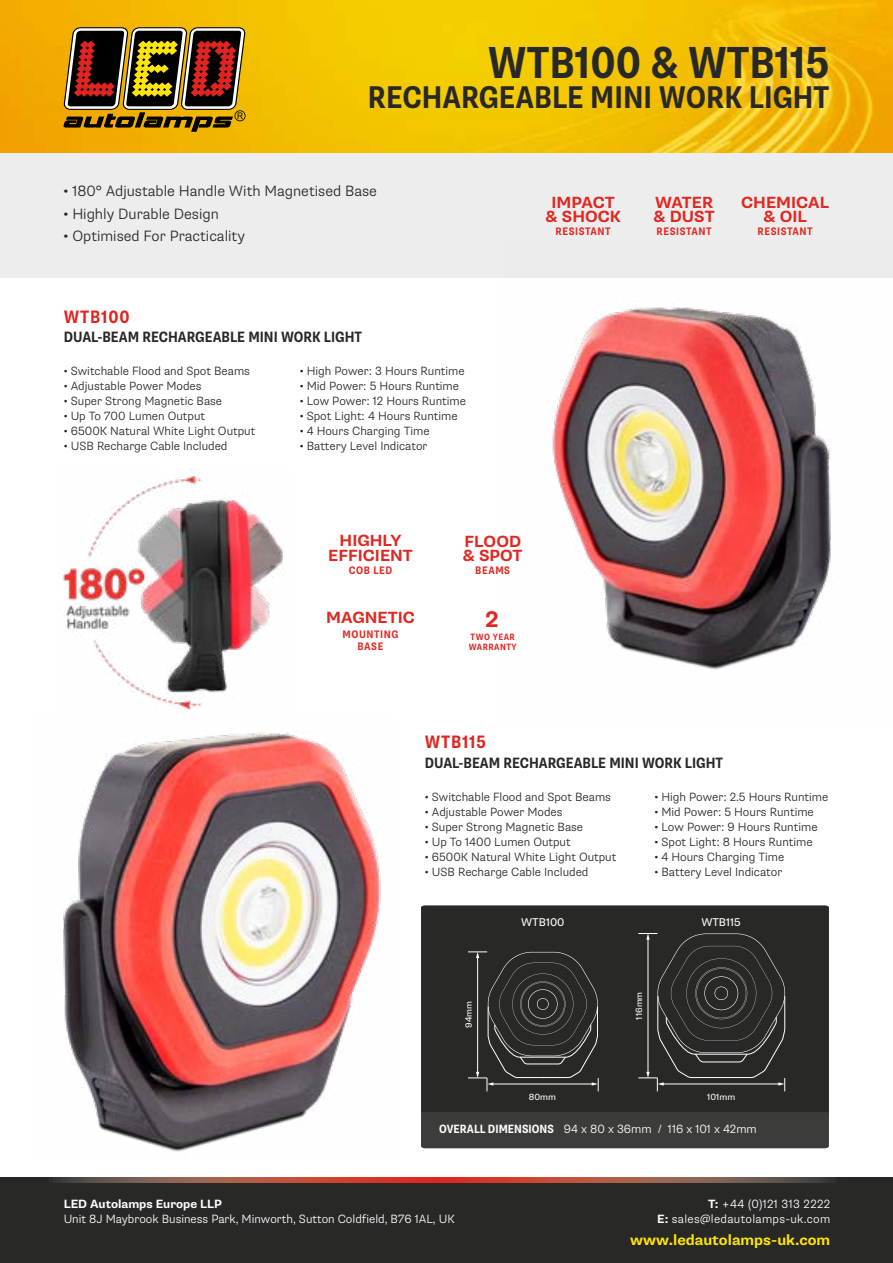
<style>
.page{position:relative;width:893px;height:1263px;background:#fff}
.page>*{position:absolute;margin:0;border:0;box-sizing:border-box;transform-origin:0 0}
.t1{font:700 condensed 45px "Supria Sans";color:#282827}
.t2{font:700 condensed 31.5px "Supria Sans";color:#282827}
.t3{font:700 22.65px "Supria Sans";color:#e02821}
.t4{font:700 condensed 18px "Supria Sans";letter-spacing:.05em;color:#e12420}
.t5{font:700 16.2px/14.2px "Supria Sans";color:#e02821;text-align:center}
.t6{font:300 15px "Supria Sans";color:#282827}
.t7{font:700 condensed 15px "Supria Sans";color:#282827}
.t8{font:700 15px "Supria Sans";color:#fde507}
.t9{font:300 12px "Supria Sans";color:#282827}
.t10{font:300 12px "Supria Sans";color:#fff}
.t11{font:300 12px/14.4px "Supria Sans";letter-spacing:.025em;color:#fff;text-align:right}
.t12{font:700 12px "Supria Sans";color:#fff}
.t13{font:11.25px "Supria Sans";color:#fff}
.t14{font:700 condensed 10.95px/12px "Supria Sans";letter-spacing:.05em;color:#e02821;text-align:center}
.t15{font:700 condensed 9.15px/10.1px "Supria Sans";letter-spacing:.05em;color:#e02821}
.t16{font:9px "Supria Sans";color:#fff}
.s1{font-weight:700;font-stretch:condensed}
.s2{font-weight:700}
</style>
<div class="page">
<div style="left:0;top:1178px;width:893px;height:85px;background:#282827"></div>
<img style="left:0;top:0;width:893px;height:153px">
<svg style="left:64px;top:27px;width:182px;height:104px;background:#77521f"></svg>
<svg style="left:53px;top:1178px;width:781px;height:4px;background:#a24e40"></svg>
<div style="left:0;top:153px;width:893px;height:125px;background:#ededed"></div>
<img style="left:63px;top:732px;width:318px;height:420px">
<img style="left:552px;top:307px;width:279px;height:363px">
<div style="left:421px;top:905px;width:408px;height:207px;background:#282827"></div>
<div style="left:421px;top:1112px;width:408px;height:36px;background:#3c3c3b"></div>
<svg style="left:468px;top:951px;width:131px;height:140px;background:#353534"></svg>
<svg style="left:638px;top:933px;width:147px;height:158px;background:#343433"></svg>
<img style="left:62px;top:475px;width:221px;height:235px">
<h1 class="t1" style="left:488px;top:36px;width:343px">WTB100 &amp; WTB115</h1>
<h2 class="t2" style="left:368px;top:79px;width:463px">RECHARGEABLE MINI WORK LIGHT</h2>
<p class="t6" style="left:64px;top:182px;width:315px">• 180° Adjustable Handle With Magnetised Base</p>
<p class="t6" style="left:64px;top:205px;width:157px">• Highly Durable Design</p>
<p class="t6" style="left:64px;top:227px;width:183px">• Optimised For Practicality</p>
<h3 class="t4" style="left:64px;top:306px;width:67px">WTB100</h3>
<p class="t7" style="left:64px;top:328px;width:300px">DUAL-BEAM RECHARGEABLE MINI WORK LIGHT</p>
<p class="t9" style="left:64px;top:364px;width:188px">• Switchable Flood and Spot Beams</p>
<p class="t9" style="left:64px;top:379px;width:139px">• Adjustable Power Modes</p>
<p class="t9" style="left:64px;top:394px;width:160px">• Super Strong Magnetic Base</p>
<p class="t9" style="left:64px;top:409px;width:143px">• Up To 700 Lumen Output</p>
<p class="t9" style="left:64px;top:424px;width:193px">• 6500K Natural White Light Output</p>
<p class="t9" style="left:64px;top:439px;width:165px">• USB Recharge Cable Included</p>
<p class="t9" style="left:300px;top:363px;width:166px">• High Power: 3 Hours Runtime</p>
<p class="t9" style="left:300px;top:378px;width:161px">• Mid Power: 5 Hours Runtime</p>
<p class="t9" style="left:300px;top:393px;width:168px">• Low Power: 12 Hours Runtime</p>
<p class="t9" style="left:300px;top:408px;width:159px">• Spot Light: 4 Hours Runtime</p>
<p class="t9" style="left:300px;top:423px;width:131px">• 4 Hours Charging Time</p>
<p class="t9" style="left:300px;top:438px;width:129px">• Battery Level Indicator</p>
<h3 class="t5" style="left:545px;top:195px;width:77px">IMPACT &amp; SHOCK</h3>
<p class="t14" style="left:555px;top:226px;width:57px">RESISTANT</p>
<h3 class="t5" style="left:328px;top:534px;width:86px">HIGHLY<br>EFFICIENT</h3>
<h3 class="t5" style="left:463px;top:534px;width:61px;text-align:left">FLOOD &amp; SPOT</h3>
<p class="t14" style="left:349px;top:564px;width:45px">COB LED</p>
<p class="t14" style="left:475px;top:565px;width:36px">BEAMS</p>
<h3 class="t5" style="left:326px;top:610px;width:90px">MAGNETIC</h3>
<h3 class="t3" style="left:485px;top:606px;width:15px">2</h3>
<p class="t14" style="left:343px;top:629px;width:57px">MOUNTING<br>BASE</p>
<p class="t15" style="left:469px;top:632px;width:49px">TWO YEAR<br>WARRANTY</p>
<h3 class="t5" style="left:653px;top:195px;width:63px;text-align:left">WATER &amp; DUST</h3>
<p class="t14" style="left:656px;top:226px;width:57px">RESISTANT</p>
<h3 class="t5" style="left:741px;top:195px;width:89px">CHEMICAL &amp; OIL</h3>
<p class="t14" style="left:757px;top:226px;width:57px">RESISTANT</p>
<h3 class="t4" style="left:425px;top:731px;width:62px">WTB115</h3>
<p class="t7" style="left:425px;top:754px;width:300px">DUAL-BEAM RECHARGEABLE MINI WORK LIGHT</p>
<p class="t9" style="left:425px;top:789px;width:188px">• Switchable Flood and Spot Beams</p>
<p class="t9" style="left:425px;top:804px;width:139px">• Adjustable Power Modes</p>
<p class="t9" style="left:425px;top:819px;width:160px">• Super Strong Magnetic Base</p>
<p class="t9" style="left:425px;top:834px;width:147px">• Up To 1400 Lumen Output</p>
<p class="t9" style="left:425px;top:849px;width:193px">• 6500K Natural White Light Output</p>
<p class="t9" style="left:425px;top:864px;width:165px">• USB Recharge Cable Included</p>
<p class="t9" style="left:654px;top:790px;width:175px">• High Power: 2.5 Hours Runtime</p>
<p class="t9" style="left:654px;top:805px;width:161px">• Mid Power: 5 Hours Runtime</p>
<p class="t9" style="left:654px;top:820px;width:165px">• Low Power: 9 Hours Runtime</p>
<p class="t9" style="left:654px;top:835px;width:160px">• Spot Light: 8 Hours Runtime</p>
<p class="t9" style="left:654px;top:850px;width:131px">• 4 Hours Charging Time</p>
<p class="t9" style="left:654px;top:865px;width:129px">• Battery Level Indicator</p>
<p class="t16" style="left:463px;top:1028px;width:28px;rotate:-90deg">94mm</p>
<p class="t13" style="left:521px;top:915px;width:45px">WTB100</p>
<p class="t16" style="left:529px;top:1091px;width:29px">80mm</p>
<p class="t16" style="left:634px;top:1019px;width:29px;rotate:-90deg">116mm</p>
<p class="t13" style="left:701px;top:915px;width:41px">WTB115</p>
<p class="t16" style="left:707px;top:1091px;width:29px">101mm</p>
<p class="t10" style="left:439px;top:1122px;width:319px"><span class="s1">OVERALL DIMENSIONS</span> 94 x 80 x 36mm / 116 x 101 x 42mm</p>
<p class="t12" style="left:64px;top:1197px;width:160px">LED Autolamps Europe LLP</p>
<p class="t10" style="left:64px;top:1211px;width:392px">Unit 8J Maybrook Business Park, Minworth, Sutton Coldfield, B76 1AL, UK</p>
<p class="t11" style="left:657px;top:1197px;width:175px"><span class="s2">T:</span> +44 (0)121 313 2222<br><span class="s2">E:</span> sales@ledautolamps-uk.com</p>
<p class="t8" style="left:630px;top:1231px;width:202px">www.ledautolamps-uk.com</p>
</div>
